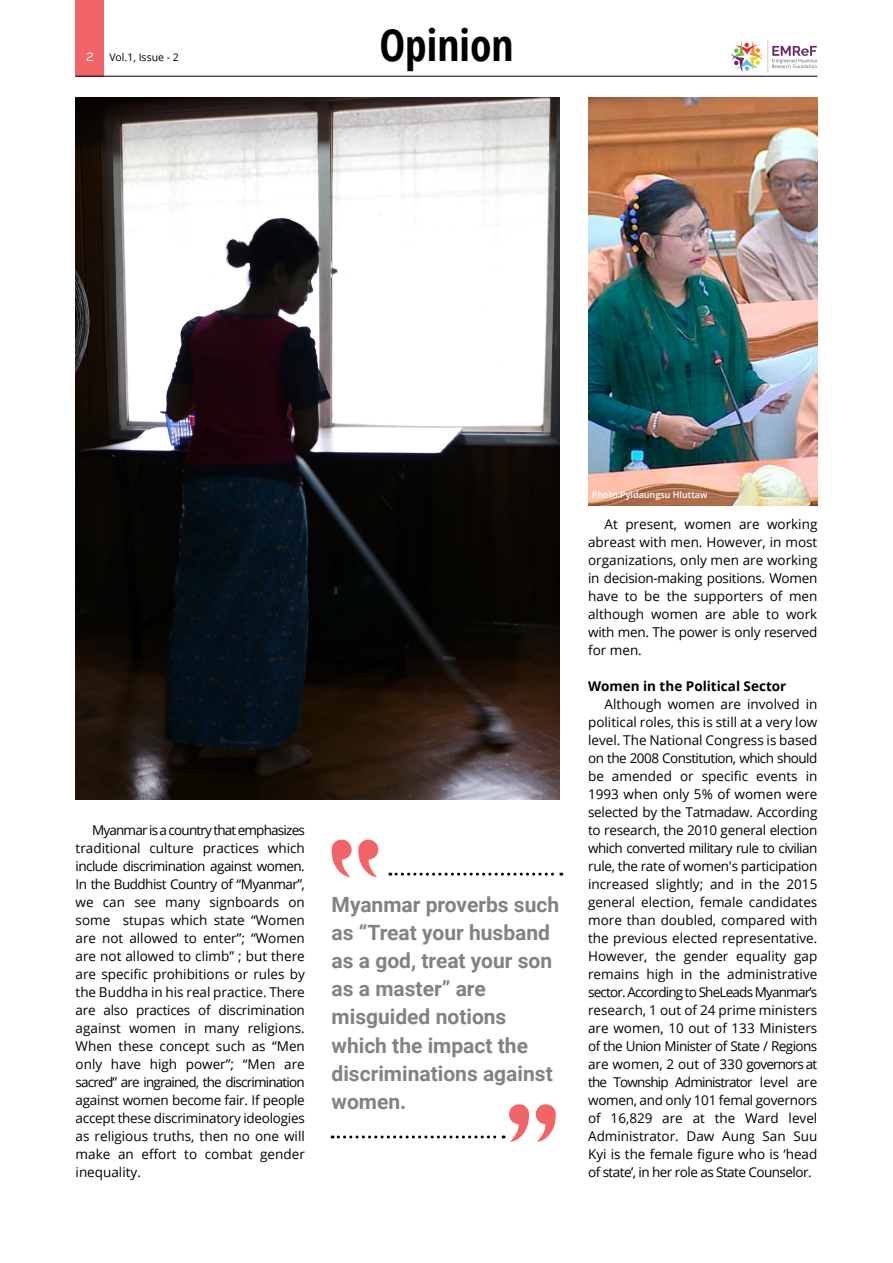
<style>
.page{position:relative;width:893px;height:1263px;background:#fff}
.page>*{position:absolute;margin:0;border:0;box-sizing:border-box;transform-origin:0 0}
.t1{font:700 43.5px "Open Sans Condensed";color:#000}
.t2{font:700 21px/28.2px "Roboto";color:#808285}
.t3{font:13.5px/18px "Open Sans";color:#000;text-align:justify}
.t4{font:700 13.5px "Open Sans";color:#000}
.t5{font:10.5px "Open Sans";color:#000}
.t6{font:10.5px "Sinkin Sans 400";color:#fff}
.t7{font:600 9px "Open Sans";color:#fff}
</style>
<div class="page">
<div style="left:76px;top:0;width:28px;height:77px;background:#f16468"></div>
<svg style="left:772px;top:46px;width:45px;height:22px"></svg>
<svg style="left:730px;top:41px;width:33px;height:31px"></svg>
<hr style="left:767px;top:40px;width:1px;height:33px;background:#cdcccb">
<hr style="left:76px;top:76px;width:741px;height:1px;background:#000">
<img style="left:76px;top:97px;width:484px;height:702px">
<img style="left:588px;top:97px;width:229px;height:408px">
<svg style="left:332px;top:840px;width:46px;height:37px"></svg>
<svg style="left:390px;top:873px;width:172px;height:3px"></svg>
<svg style="left:332px;top:1104px;width:224px;height:38px"></svg>
<p class="t6" style="left:86px;top:48px;width:9px">2</p>
<p class="t5" style="left:109px;top:50px;width:71px">Vol.1, Issue - 2</p>
<h1 class="t1" style="left:379px;top:15px;width:136px">Opinion</h1>
<p class="t3" style="left:76px;top:821px;width:231px;text-indent:16px">Myanmar is a country that emphasizes traditional culture practices which include discrimination against women.<br>In the Buddhist Country of “Myanmar”, we can see many signboards on some stupas which state “Women are not allowed to enter”; “Women are not allowed to climb” ; but there are specific prohibitions or rules by the Buddha in his real practice. There are also practices of discrimination against women in many religions.<br>When these concept such as “Men only have high power”; “Men are sacred” are ingrained, the discrimination against women become fair. If people accept these discriminatory ideologies as religious truths, then no one will make an effort to combat gender inequality.</p>
<h2 class="t2" style="left:332px;top:889px;width:229px">Myanmar proverbs such as “Treat your husband as a god, treat your son as a master” are misguided notions which the impact the discriminations against women.</h2>
<p class="t7" style="left:592px;top:489px;width:117px">Photo:Pyidaungsu Hluttaw</p>
<p class="t3" style="left:588px;top:515px;width:231px;text-indent:16px">At present, women are working abreast with men. However, in most organizations, only men are working in decision-making positions. Women have to be the supporters of men although women are able to work with men. The power is only reserved for men.</p>
<p class="t4" style="left:588px;top:677px;width:200px">Women in the Political Sector</p>
<p class="t3" style="left:588px;top:695px;width:231px;text-indent:16px">Although women are involved in political roles, this is still at a very low level. The National Congress is based on the 2008 Constitution, which should be amended or specific events in 1993 when only 5% of women were selected by the Tatmadaw. According to research, the 2010 general election which converted military rule to civilian rule, the rate of women's participation increased slightly; and in the 2015 general election, female candidates more than doubled, compared with the previous elected representative.<br>However, the gender equality gap remains high in the administrative sector. According to SheLeads Myanmar’s research, 1 out of 24 prime ministers are women, 10 out of 133 Ministers of the Union Minister of State / Regions are women, 2 out of 330 governors at the Township Administrator level are women, and only 101 femal governors of 16,829 are at the Ward level Administrator. Daw Aung San Suu Kyi is the female figure who is ‘head of state’, in her role as State Counselor.</p>
</div>
